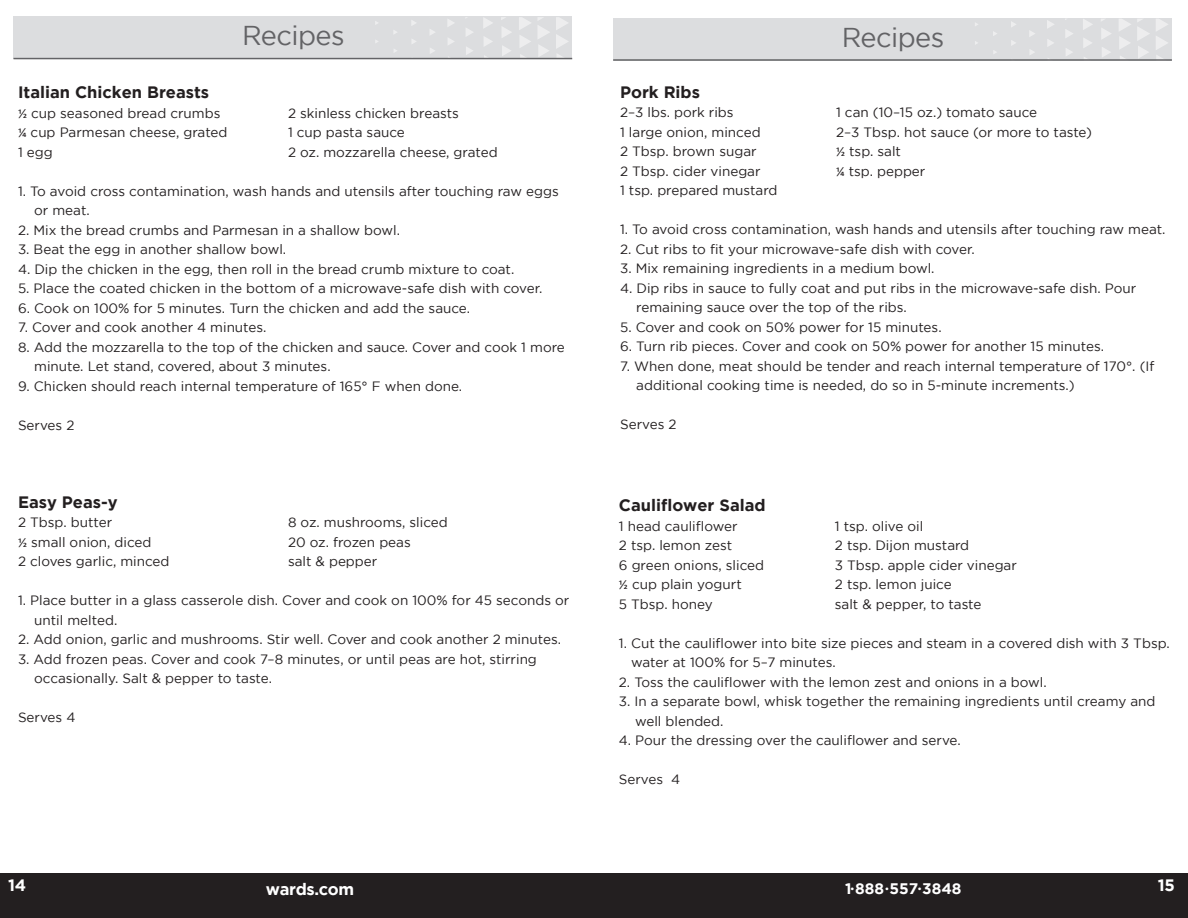
<style>
.page{position:relative;width:1188px;height:918px;background:#fff}
.page>*{position:absolute;margin:0;border:0;box-sizing:border-box;transform-origin:0 0}
.t1{font:27.15px "Gotham";letter-spacing:-.02em;color:#636366}
.t2{font:700 16.5px "Gotham";color:#231f20}
.t3{font:700 16.5px "Gotham";letter-spacing:-.02em;color:#fff}
.t4{font:700 15.3px "Gotham";color:#fff}
.t5{font:13.5px "Gotham";color:#231f20}
.s1{font-family:"Calibri"}
.s2{font-size:9px}
</style>
<div class="page">
<div style="left:0;top:873px;width:1188px;height:45px;background:#231f20"></div>
<div style="left:613px;top:18px;width:559px;height:42px;background:#dcdddf"></div>
<svg style="left:1156px;top:19px;width:12px;height:40px"></svg>
<svg style="left:1119px;top:19px;width:31px;height:40px"></svg>
<svg style="left:1101px;top:19px;width:10px;height:20px"></svg>
<svg style="left:1102px;top:47px;width:9px;height:10px"></svg>
<svg style="left:1083px;top:19px;width:10px;height:11px"></svg>
<svg style="left:1083px;top:38px;width:9px;height:10px"></svg>
<svg style="left:1065px;top:29px;width:8px;height:9px"></svg>
<svg style="left:1066px;top:48px;width:7px;height:8px"></svg>
<svg style="left:1047px;top:20px;width:7px;height:8px"></svg>
<svg style="left:1047px;top:39px;width:7px;height:8px"></svg>
<svg style="left:1029px;top:30px;width:6px;height:7px"></svg>
<svg style="left:1030px;top:50px;width:4px;height:5px"></svg>
<svg style="left:1011px;top:21px;width:5px;height:6px"></svg>
<svg style="left:1011px;top:40px;width:5px;height:6px"></svg>
<hr style="left:613px;top:59px;width:559px;height:2px;background:#636366">
<div style="left:14px;top:17px;width:558px;height:42px;background:#dcdddf"></div>
<svg style="left:556px;top:17px;width:13px;height:41px"></svg>
<svg style="left:519px;top:17px;width:31px;height:41px"></svg>
<svg style="left:502px;top:27px;width:9px;height:11px"></svg>
<svg style="left:502px;top:46px;width:9px;height:10px"></svg>
<svg style="left:483px;top:18px;width:10px;height:10px"></svg>
<svg style="left:484px;top:37px;width:9px;height:9px"></svg>
<svg style="left:466px;top:28px;width:7px;height:8px"></svg>
<svg style="left:466px;top:47px;width:7px;height:8px"></svg>
<svg style="left:447px;top:19px;width:7px;height:8px"></svg>
<svg style="left:448px;top:38px;width:6px;height:7px"></svg>
<svg style="left:430px;top:29px;width:5px;height:6px"></svg>
<svg style="left:430px;top:48px;width:5px;height:6px"></svg>
<svg style="left:411px;top:20px;width:5px;height:6px"></svg>
<svg style="left:412px;top:39px;width:4px;height:5px"></svg>
<hr style="left:14px;top:58px;width:558px;height:1px;background:#636366">
<p class="t1" style="left:242px;top:21px;width:104px">Recipes</p>
<p class="t1" style="left:842px;top:22px;width:104px">Recipes</p>
<p class="t2" style="left:18px;top:83px;width:193px">Italian Chicken Breasts</p>
<p class="t5" style="left:18px;top:105px;width:204px"><span class="s1">½</span> cup seasoned bread crumbs</p>
<p class="t5" style="left:288px;top:105px;width:173px">2 skinless chicken breasts</p>
<p class="t5" style="left:18px;top:125px;width:211px"><span class="s1">¼</span> cup Parmesan cheese, grated</p>
<p class="t5" style="left:288px;top:125px;width:118px">1 cup pasta sauce</p>
<p class="t5" style="left:18px;top:144px;width:36px">1 egg</p>
<p class="t5" style="left:288px;top:144px;width:211px">2 oz. mozzarella cheese, grated</p>
<p class="t5" style="left:18px;top:183px;width:542px">1. To avoid cross contamination, wash hands and utensils after touching raw eggs</p>
<p class="t5" style="left:34px;top:203px;width:57px">or meat.</p>
<p class="t5" style="left:18px;top:222px;width:384px">2. Mix the bread crumbs and Parmesan in a shallow bowl.</p>
<p class="t5" style="left:18px;top:242px;width:270px">3. Beat the egg in another shallow bowl.</p>
<p class="t5" style="left:18px;top:261px;width:498px">4. Dip the chicken in the egg, then roll in the bread crumb mixture to coat.</p>
<p class="t5" style="left:18px;top:281px;width:526px">5. Place the coated chicken in the bottom of a microwave-safe dish with cover.</p>
<p class="t5" style="left:18px;top:300px;width:454px">6. Cook on 100% for 5 minutes. Turn the chicken and add the sauce.</p>
<p class="t5" style="left:18px;top:320px;width:250px">7. Cover and cook another 4 minutes.</p>
<p class="t5" style="left:18px;top:339px;width:548px">8. Add the mozzarella to the top of the chicken and sauce. Cover and cook 1 more</p>
<p class="t5" style="left:34px;top:359px;width:298px">minute. Let stand, covered, about 3 minutes.</p>
<p class="t5" style="left:18px;top:378px;width:446px">9. Chicken should reach internal temperature of 165° F when done.</p>
<p class="t5" style="left:18px;top:417px;width:58px">Serves 2</p>
<p class="t2" style="left:18px;top:492px;width:101px">Easy Peas-y</p>
<p class="t5" style="left:18px;top:515px;width:96px">2 Tbsp. butter</p>
<p class="t5" style="left:288px;top:515px;width:161px">8 oz. mushrooms, sliced</p>
<p class="t5" style="left:18px;top:534px;width:135px"><span class="s1">½</span> small onion, diced</p>
<p class="t5" style="left:288px;top:534px;width:124px">20 oz. frozen peas</p>
<p class="t5" style="left:18px;top:554px;width:153px">2 cloves garlic, minced</p>
<p class="t5" style="left:288px;top:554px;width:91px">salt &amp; pepper</p>
<p class="t5" style="left:18px;top:593px;width:553px">1. Place butter in a glass casserole dish. Cover and cook on 100% for 45 seconds or</p>
<p class="t5" style="left:34px;top:612px;width:85px">until melted.</p>
<p class="t5" style="left:18px;top:632px;width:545px">2. Add onion, garlic and mushrooms. Stir well. Cover and cook another 2 minutes.</p>
<p class="t5" style="left:18px;top:651px;width:520px">3. Add frozen peas. Cover and cook 7–8 minutes, or until peas are hot, stirring</p>
<p class="t5" style="left:34px;top:671px;width:239px">occasionally. Salt &amp; pepper to taste.</p>
<p class="t5" style="left:18px;top:710px;width:59px">Serves 4</p>
<p class="t2" style="left:620px;top:82px;width:81px">Pork Ribs</p>
<p class="t5" style="left:620px;top:105px;width:115px">2–3 lbs. pork ribs</p>
<p class="t5" style="left:836px;top:105px;width:203px">1 can (10–15 oz.) tomato sauce</p>
<p class="t5" style="left:620px;top:124px;width:142px">1 large onion, minced</p>
<p class="t5" style="left:836px;top:124px;width:258px">2–3 Tbsp. hot sauce (or more to taste)</p>
<p class="t5" style="left:620px;top:144px;width:138px">2 Tbsp. brown sugar</p>
<p class="t5" style="left:836px;top:144px;width:67px"><span class="s1">½</span> tsp. salt</p>
<p class="t5" style="left:620px;top:163px;width:142px">2 Tbsp. cider vinegar</p>
<p class="t5" style="left:836px;top:163px;width:91px"><span class="s1">¼</span> tsp. pepper</p>
<p class="t5" style="left:620px;top:183px;width:159px">1 tsp. prepared mustard</p>
<p class="t5" style="left:620px;top:222px;width:547px">1. To avoid cross contamination, wash hands and utensils after touching raw meat.</p>
<p class="t5" style="left:620px;top:241px;width:356px">2. Cut ribs to fit your microwave-safe dish with cover.</p>
<p class="t5" style="left:620px;top:261px;width:316px">3. Mix remaining ingredients in a medium bowl.</p>
<p class="t5" style="left:620px;top:280px;width:518px">4. Dip ribs in sauce to fully coat and put ribs in the microwave-safe dish. Pour</p>
<p class="t5" style="left:636px;top:300px;width:272px">remaining sauce over the top of the ribs.</p>
<p class="t5" style="left:620px;top:319px;width:323px">5. Cover and cook on 50% power for 15 minutes.</p>
<p class="t5" style="left:620px;top:339px;width:486px">6. Turn rib pieces. Cover and cook on 50% power for another 15 minutes.</p>
<p class="t5" style="left:620px;top:358px;width:536px">7. When done, meat should be tender and reach internal temperature of 170°. (If</p>
<p class="t5" style="left:636px;top:378px;width:440px">additional cooking time is needed, do so in 5-minute increments.)</p>
<p class="t5" style="left:620px;top:417px;width:58px">Serves 2</p>
<p class="t2" style="left:619px;top:496px;width:148px">Cauliflower Salad</p>
<p class="t5" style="left:619px;top:519px;width:120px">1 head cauliflower</p>
<p class="t5" style="left:835px;top:519px;width:90px">1 tsp. olive oil</p>
<p class="t5" style="left:619px;top:538px;width:115px">2 tsp. lemon zest</p>
<p class="t5" style="left:835px;top:538px;width:136px">2 tsp. Dijon mustard</p>
<p class="t5" style="left:619px;top:558px;width:147px">6 green onions, sliced</p>
<p class="t5" style="left:835px;top:558px;width:184px">3 Tbsp. apple cider vinegar</p>
<p class="t5" style="left:619px;top:577px;width:124px"><span class="s1">½</span> cup plain yogurt</p>
<p class="t5" style="left:835px;top:577px;width:118px">2 tsp. lemon juice</p>
<p class="t5" style="left:619px;top:597px;width:95px">5 Tbsp. honey</p>
<p class="t5" style="left:835px;top:597px;width:148px">salt &amp; pepper, to taste</p>
<p class="t5" style="left:619px;top:636px;width:552px">1. Cut the cauliflower into bite size pieces and steam in a covered dish with 3 Tbsp.</p>
<p class="t5" style="left:631px;top:655px;width:206px">water at 100% for 5–7 minutes.</p>
<p class="t5" style="left:619px;top:675px;width:429px">2. Toss the cauliflower with the lemon zest and onions in a bowl.</p>
<p class="t5" style="left:619px;top:694px;width:538px">3. In a separate bowl, whisk together the remaining ingredients until creamy and</p>
<p class="t5" style="left:635px;top:714px;width:90px">well blended.</p>
<p class="t5" style="left:619px;top:733px;width:343px">4. Pour the dressing over the cauliflower and serve.</p>
<p class="t5" style="left:619px;top:772px;width:63px">Serves 4</p>
<p class="t3" style="left:8px;top:876px;width:20px">14</p>
<p class="t3" style="left:266px;top:880px;width:90px">wards.com</p>
<p class="t4" style="left:845px;top:880px;width:118px">1<span class="s2">•</span>888<span class="s2">•</span>557<span class="s2">•</span>3848</p>
<p class="t3" style="left:1158px;top:876px;width:19px">15</p>
</div>
